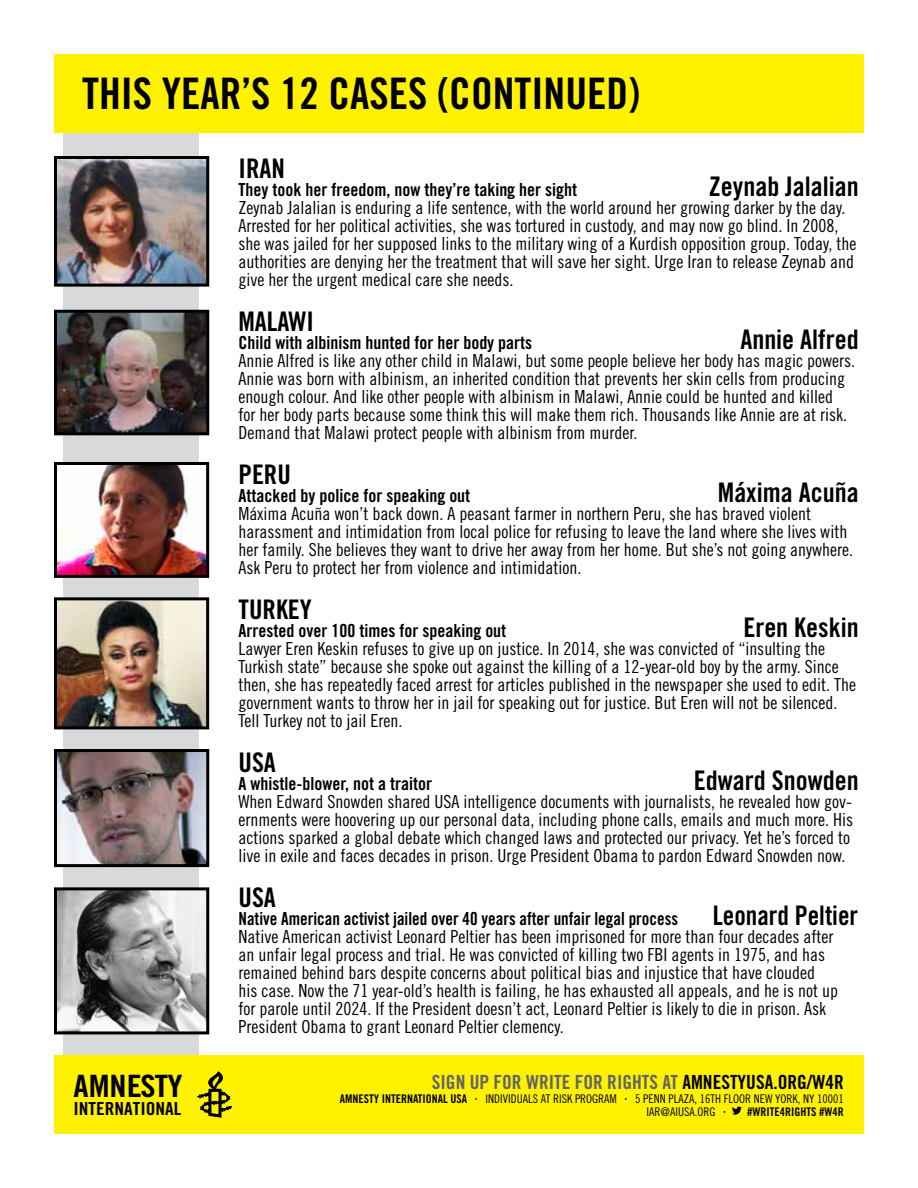
<style>
.page{position:relative;width:918px;height:1188px;background:#fff}
.page>*{position:absolute;margin:0;border:0;box-sizing:border-box;transform-origin:0 0}
.t1{font:43.5px "Trade Gothic Bold Cond Twenty";color:#000}
.t2{font:30.75px "Trade Gothic Bold Cond Twenty";letter-spacing:-.01em;color:#000;scale:1.11 1}
.t3{font:27px "Trade Gothic Bold Cond Twenty";color:#000}
.t4{font:27px "Trade Gothic Bold Cond Twenty";color:#000;scale:.96 1}
.t5{font:19.5px "Trade Gothic Bold Cond Twenty";color:#636466}
.t6{font:18px/18px "Trade Gothic Cond Eighteen";color:#000}
.t7{font:18px "Trade Gothic Bold Cond Twenty";color:#000}
.t8{font:18px "Trade Gothic Bold Cond Twenty";color:#000;scale:.95 1}
.t9{font:18px "Trade Gothic Bold Cond Twenty";color:#000;scale:1.08 1}
.t10{font:12px/13.8px "Trade Gothic Cond Eighteen";color:#000}
.t11{font:12px "Trade Gothic Bold Cond Twenty";color:#000}
.s1{color:#000}
</style>
<div class="page">
<div style="left:63px;top:124px;width:136px;height:948px;background:#d7d9da"></div>
<div style="left:54px;top:1055px;width:810px;height:79px;background:#fff200"></div>
<svg style="left:197px;top:1072px;width:35px;height:45px"></svg>
<svg style="left:732px;top:1107px;width:10px;height:8px"></svg>
<div style="left:54px;top:54px;width:810px;height:79px;background:#fff200"></div>
<img style="left:58px;top:160px;width:147px;height:123px">
<div style="left:54px;top:156px;width:155px;height:131px;border:3px solid #000"></div>
<img style="left:58px;top:314px;width:147px;height:117px">
<div style="left:54px;top:310px;width:155px;height:125px;border:3px solid #000"></div>
<img style="left:58px;top:466px;width:147px;height:108px">
<div style="left:54px;top:462px;width:155px;height:116px;border:3px solid #000"></div>
<img style="left:58px;top:601px;width:147px;height:124px">
<div style="left:54px;top:597px;width:155px;height:132px;border:3px solid #000"></div>
<img style="left:58px;top:753px;width:147px;height:110px">
<div style="left:54px;top:749px;width:155px;height:118px;border:3px solid #000"></div>
<img style="left:58px;top:891px;width:147px;height:139px">
<div style="left:54px;top:887px;width:155px;height:147px;border:3px solid #000"></div>
<h1 class="t1" style="left:82px;top:67px;width:560px">THIS YEAR’S 12 CASES (CONTINUED)</h1>
<h2 class="t2" style="left:74px;top:1068px;width:100px">AMNESTY</h2>
<p class="t9" style="left:74px;top:1098px;width:101px">INTERNATIONAL</p>
<h3 class="t3" style="left:238px;top:152px;width:48px">IRAN</h3>
<p class="t7" style="left:238px;top:178px;width:340px">They took her freedom, now they’re taking her sight</p>
<h3 class="t3" style="left:709px;top:170px;width:151px">Zeynab Jalalian</h3>
<p class="t6" style="left:238px;top:198px;width:620px">Zeynab Jalalian is enduring a life sentence, with the world around her growing darker by the day.<br>Arrested for her political activities, she was tortured in custody, and may now go blind. In 2008, she was jailed for her supposed links to the military wing of a Kurdish opposition group. Today, the authorities are denying her the treatment that will save her sight. Urge Iran to release Zeynab and give her the urgent medical care she needs.</p>
<h3 class="t3" style="left:238px;top:305px;width:77px">MALAWI</h3>
<p class="t7" style="left:238px;top:331px;width:295px">Child with albinism hunted for her body parts</p>
<h3 class="t3" style="left:740px;top:323px;width:120px">Annie Alfred</h3>
<p class="t6" style="left:238px;top:351px;width:618px">Annie Alfred is like any other child in Malawi, but some people believe her body has magic powers.<br>Annie was born with albinism, an inherited condition that prevents her skin cells from producing enough colour. And like other people with albinism in Malawi, Annie could be hunted and killed<br>for her body parts because some think this will make them rich. Thousands like Annie are at risk.<br>Demand that Malawi protect people with albinism from murder.</p>
<h3 class="t3" style="left:238px;top:458px;width:54px">PERU</h3>
<p class="t7" style="left:238px;top:484px;width:233px">Attacked by police for speaking out</p>
<h3 class="t3" style="left:718px;top:476px;width:142px">Máxima Acuña</h3>
<p class="t6" style="left:238px;top:504px;width:616px">Máxima Acuña won’t back down. A peasant farmer in northern Peru, she has braved violent harassment and intimidation from local police for refusing to leave the land where she lives with her family. She believes they want to drive her away from her home. But she’s not going anywhere.<br>Ask Peru to protect her from violence and intimidation.</p>
<h3 class="t3" style="left:238px;top:593px;width:75px">TURKEY</h3>
<p class="t7" style="left:238px;top:619px;width:269px">Arrested over 100 times for speaking out</p>
<h3 class="t3" style="left:743px;top:611px;width:117px">Eren Keskin</h3>
<p class="t6" style="left:238px;top:639px;width:619px">Lawyer Eren Keskin refuses to give up on justice. In 2014, she was convicted of “insulting the Turkish state” because she spoke out against the killing of a 12-year-old boy by the army. Since then, she has repeatedly faced arrest for articles published in the newspaper she used to edit. The government wants to throw her in jail for speaking out for justice. But Eren will not be silenced.<br>Tell Turkey not to jail Eren.</p>
<h3 class="t3" style="left:238px;top:746px;width:39px">USA</h3>
<p class="t7" style="left:238px;top:772px;width:195px">A whistle-blower, not a traitor</p>
<h3 class="t3" style="left:694px;top:764px;width:166px">Edward Snowden</h3>
<p class="t6" style="left:238px;top:792px;width:616px">When Edward Snowden shared USA intelligence documents with journalists, he revealed how gov&shy;ernments were hoovering up our personal data, including phone calls, emails and much more. His actions sparked a global debate which changed laws and protected our privacy. Yet he’s forced to live in exile and faces decades in prison. Urge President Obama to pardon Edward Snowden now.</p>
<h3 class="t3" style="left:238px;top:881px;width:39px">USA</h3>
<p class="t8" style="left:238px;top:907px;width:464px">Native American activist jailed over 40 years after unfair legal process</p>
<h3 class="t4" style="left:713px;top:899px;width:153px">Leonard Peltier</h3>
<p class="t6" style="left:238px;top:927px;width:601px">Native American activist Leonard Peltier has been imprisoned for more than four decades after an unfair legal process and trial. He was convicted of killing two FBI agents in 1975, and has remained behind bars despite concerns about political bias and injustice that have clouded his case. Now the 71 year-old’s health is failing, he has exhausted all appeals, and he is not up for parole until 2024. If the President doesn’t act, Leonard Peltier is likely to die in prison. Ask President Obama to grant Leonard Peltier clemency.</p>
<p class="t5" style="left:432px;top:1070px;width:413px">SIGN UP FOR WRITE FOR RIGHTS AT <span class="s1">AMNESTYUSA.ORG/W4R</span></p>
<p class="t11" style="left:340px;top:1091px;width:129px">AMNESTY INTERNATIONAL USA</p>
<p class="t10" style="left:475px;top:1091px;width:143px">● INDIVIDUALS AT RISK PROGRAM</p>
<p class="t10" style="left:647px;top:1091px;width:199px;text-indent:-22px">● 5 PENN PLAZA, 16TH FLOOR NEW YORK, NY 10001<br>IAR@AIUSA.ORG</p>
<p class="t11" style="left:724px;top:1105px;width:122px">● #WRITE4RIGHTS #W4R</p>
</div>
